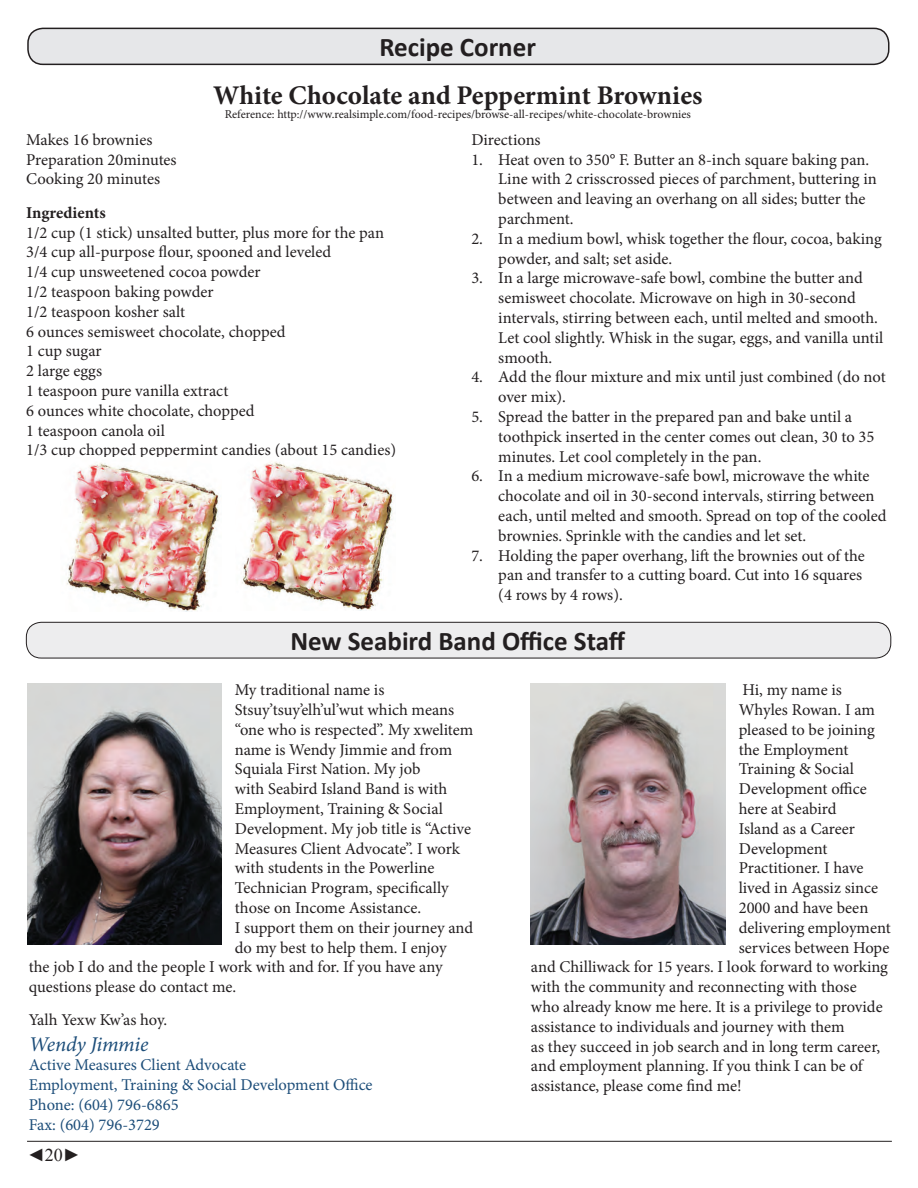
<style>
.page{position:relative;width:918px;height:1188px;background:#fff}
.page>*{position:absolute;margin:0;border:0;box-sizing:border-box;transform-origin:0 0}
.t1{font:700 27px "Calibri";color:#231f20}
.t2{font:700 27px "Minion Pro";color:#231f20}
.t3{font:italic 21px "Minion Pro";letter-spacing:-.015em;color:#1c4d79}
.t4{font:18px "Times New Roman";color:#231f20}
.t5{font:16.5px/19.8px "Minion Pro";color:#231f20}
.t6{font:16.5px/19.8px "Minion Pro";color:#1c4d79}
.t7{font:700 16.5px "Minion Pro";letter-spacing:-.005em;color:#231f20}
.t8{font:12px "Minion Pro";color:#231f20}
</style>
<div class="page">
<hr style="left:27px;top:1141px;width:865px;height:1px;background:#231f20">
<div style="left:28px;top:28px;width:861px;height:36px;background:#e6e7e9;border-radius:15px"></div>
<div style="left:27px;top:28px;width:863px;height:37px;border:2px solid #231f20;border-radius:15px"></div>
<div style="left:26px;top:622px;width:865px;height:36px;background:#ededee;border-radius:15px"></div>
<div style="left:26px;top:622px;width:865px;height:36px;border:1px solid #231f20;border-radius:15px"></div>
<img style="left:27px;top:683px;width:194px;height:261px">
<img style="left:531px;top:683px;width:194px;height:261px">
<img style="left:66px;top:463px;width:153px;height:148px">
<img style="left:241px;top:462px;width:153px;height:148px">
<h1 class="t1" style="left:379px;top:30px;width:158px">Recipe Corner</h1>
<h1 class="t2" style="left:213px;top:76px;width:491px">White Chocolate and Peppermint Brownies</h1>
<p class="t8" style="left:225px;top:106px;width:468px">Reference: http://www.realsimple.com/food-recipes/browse-all-recipes/white-chocolate-brownies</p>
<p class="t5" style="left:26px;top:130px;width:152px">Makes 16 brownies<br>Preparation 20minutes<br>Cooking 20 minutes</p>
<p class="t7" style="left:26px;top:201px;width:81px">Ingredients</p>
<p class="t5" style="left:26px;top:222px;width:372px">1/2 cup (1 stick) unsalted butter, plus more for the pan<br>3/4 cup all-purpose flour, spooned and leveled<br>1/4 cup unsweetened cocoa powder<br>1/2 teaspoon baking powder<br>1/2 teaspoon kosher salt<br>6 ounces semisweet chocolate, chopped<br>1 cup sugar<br>2 large eggs<br>1 teaspoon pure vanilla extract<br>6 ounces white chocolate, chopped<br>1 teaspoon canola oil<br>1/3 cup chopped peppermint candies (about 15 candies)</p>
<p class="t5" style="left:471px;top:130px;width:71px">Directions</p>
<p class="t5" style="left:498px;top:150px;width:380px;text-indent:-27px">1. Heat oven to 350° F. Butter an 8-inch square baking pan.<br>Line with 2 crisscrossed pieces of parchment, buttering in between and leaving an overhang on all sides; butter the parchment.</p>
<p class="t5" style="left:498px;top:229px;width:385px;text-indent:-27px">2. In a medium bowl, whisk together the flour, cocoa, baking powder, and salt; set aside.</p>
<p class="t5" style="left:498px;top:268px;width:387px;text-indent:-27px">3. In a large microwave-safe bowl, combine the butter and semisweet chocolate. Microwave on high in 30-second intervals, stirring between each, until melted and smooth.<br>Let cool slightly. Whisk in the sugar, eggs, and vanilla until smooth.</p>
<p class="t5" style="left:498px;top:367px;width:389px;text-indent:-27px">4. Add the flour mixture and mix until just combined (do not over mix).</p>
<p class="t5" style="left:498px;top:407px;width:378px;text-indent:-27px">5. Spread the batter in the prepared pan and bake until a toothpick inserted in the center comes out clean, 30 to 35 minutes. Let cool completely in the pan.</p>
<p class="t5" style="left:498px;top:466px;width:390px;text-indent:-27px">6. In a medium microwave-safe bowl, microwave the white chocolate and oil in 30-second intervals, stirring between each, until melted and smooth. Spread on top of the cooled brownies. Sprinkle with the candies and let set.</p>
<p class="t5" style="left:498px;top:546px;width:368px;text-indent:-27px">7. Holding the paper overhang, lift the brownies out of the pan and transfer to a cutting board. Cut into 16 squares (4 rows by 4 rows).</p>
<h1 class="t1" style="left:290px;top:624px;width:337px">New Seabird Band Office Staff</h1>
<p class="t5" style="left:235px;top:680px;width:151px">My traditional name is</p>
<p class="t5" style="left:235px;top:700px;width:221px">Stsuy’tsuy’elh’ul’wut which means</p>
<p class="t5" style="left:235px;top:720px;width:240px">“one who is respected”. My xwelitem</p>
<p class="t5" style="left:235px;top:739px;width:219px">name is Wendy Jimmie and from</p>
<p class="t5" style="left:235px;top:759px;width:187px">Squiala First Nation. My job</p>
<p class="t5" style="left:235px;top:779px;width:214px">with Seabird Island Band is with</p>
<p class="t5" style="left:235px;top:799px;width:210px">Employment, Training &amp; Social</p>
<p class="t5" style="left:235px;top:819px;width:238px">Development. My job title is “Active</p>
<p class="t5" style="left:235px;top:838px;width:227px">Measures Client Advocate”. I work</p>
<p class="t5" style="left:235px;top:858px;width:201px">with students in the Powerline</p>
<p class="t5" style="left:235px;top:878px;width:215px">Technician Program, specifically</p>
<p class="t5" style="left:235px;top:898px;width:188px">those on Income Assistance.</p>
<p class="t5" style="left:235px;top:918px;width:240px">I support them on their journey and</p>
<p class="t5" style="left:235px;top:937px;width:213px">do my best to help them. I enjoy</p>
<p class="t5" style="left:29px;top:957px;width:415px">the job I do and the people I work with and for. If you have any</p>
<p class="t5" style="left:29px;top:977px;width:209px">questions please do contact me.</p>
<p class="t5" style="left:29px;top:1010px;width:140px">Yalh Yexw Kw’as hoy.</p>
<p class="t3" style="left:29px;top:1030px;width:121px">Wendy Jimmie</p>
<p class="t6" style="left:29px;top:1055px;width:345px">Active Measures Client Advocate<br>Employment, Training &amp; Social Development Office<br>Phone: (604) 796-6865<br>Fax: (604) 796-3729</p>
<p class="t5" style="left:743px;top:680px;width:101px">Hi, my name is</p>
<p class="t5" style="left:739px;top:700px;width:138px">Whyles Rowan. I am</p>
<p class="t5" style="left:739px;top:720px;width:138px">pleased to be joining</p>
<p class="t5" style="left:739px;top:739px;width:111px">the Employment</p>
<p class="t5" style="left:739px;top:759px;width:117px">Training &amp; Social</p>
<p class="t5" style="left:739px;top:779px;width:130px">Development office</p>
<p class="t5" style="left:739px;top:799px;width:99px">here at Seabird</p>
<p class="t5" style="left:739px;top:819px;width:118px">Island as a Career</p>
<p class="t5" style="left:739px;top:838px;width:90px">Development</p>
<p class="t5" style="left:739px;top:858px;width:126px">Practitioner. I have</p>
<p class="t5" style="left:739px;top:878px;width:141px">lived in Agassiz since</p>
<p class="t5" style="left:739px;top:898px;width:131px">2000 and have been</p>
<p class="t5" style="left:739px;top:918px;width:154px">delivering employment</p>
<p class="t5" style="left:739px;top:937px;width:152px">services between Hope</p>
<p class="t5" style="left:531px;top:957px;width:359px">and Chilliwack for 15 years. I look forward to working</p>
<p class="t5" style="left:531px;top:977px;width:327px">with the community and reconnecting with those</p>
<p class="t5" style="left:531px;top:997px;width:353px">who already know me here. It is a privilege to provide</p>
<p class="t5" style="left:531px;top:1017px;width:315px">assistance to individuals and journey with them</p>
<p class="t5" style="left:531px;top:1036px;width:351px">as they succeed in job search and in long term career,</p>
<p class="t5" style="left:531px;top:1056px;width:333px">and employment planning. If you think I can be of</p>
<p class="t5" style="left:531px;top:1076px;width:212px">assistance, please come find me!</p>
<p class="t4" style="left:27px;top:1143px;width:55px">◄20►</p>
</div>
